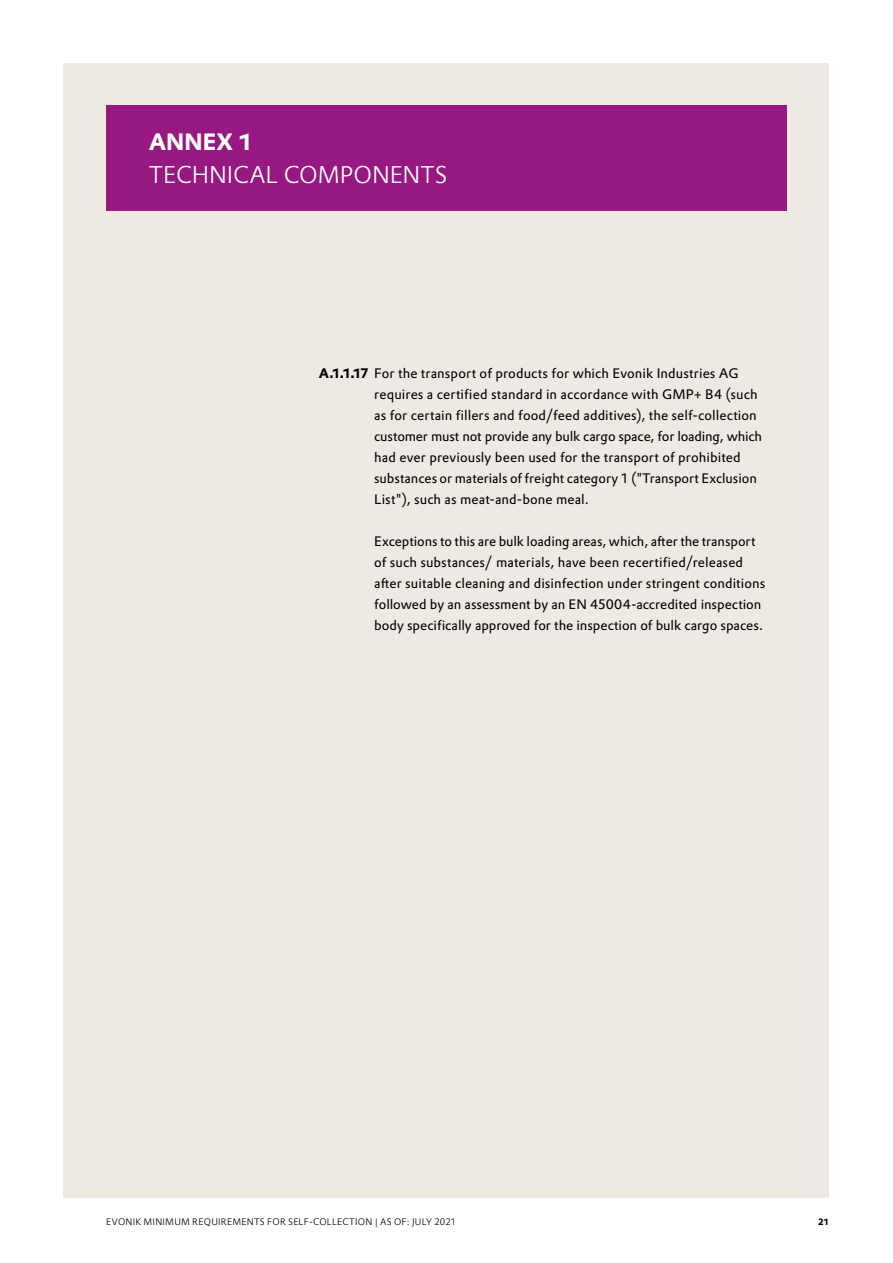
<style>
.page{position:relative;width:893px;height:1263px;background:#fff}
.page>*{position:absolute;margin:0;border:0;box-sizing:border-box;transform-origin:0 0}
.t1{font:300 23.1px "Evonik Prokyon";letter-spacing:-.005em;color:#fff}
.t2{font:700 23.1px "Evonik Prokyon";letter-spacing:.005em;color:#fff}
.t3{font:13.5px/21px "Evonik Prokyon";letter-spacing:.01em;color:#000}
.t4{font:300 9px "Evonik Prokyon";letter-spacing:.03em;color:#000}
.t5{font:700 9px "Evonik Prokyon";color:#000}
.s1{font-weight:700}
</style>
<div class="page">
<div style="left:64px;top:63px;width:765px;height:1134px;background:#eeeae3"></div>
<div style="left:106px;top:105px;width:681px;height:105px;background:#981881"></div>
<h1 class="t2" style="left:149px;top:123px;width:106px">ANNEX 1</h1>
<h1 class="t1" style="left:149px;top:157px;width:300px">TECHNICAL COMPONENTS</h1>
<p class="t3" style="left:374px;top:362px;width:389px;text-indent:-55px"><span class="s1">A.1.1.17</span> For the transport of products for which Evonik Industries AG requires a certified standard in accordance with GMP+ B4 (such as for certain fillers and food/feed additives), the self-collection customer must not provide any bulk cargo space, for loading, which had ever previously been used for the transport of prohibited substances or materials of freight category 1 ("Transport Exclusion List"), such as meat-and-bone meal.</p>
<p class="t3" style="left:374px;top:530px;width:393px">Exceptions to this are bulk loading areas, which, after the transport of such substances/ materials, have been recertified/released after suitable cleaning and disinfection under stringent conditions followed by an assessment by an EN 45004-accredited inspection body specifically approved for the inspection of bulk cargo spaces.</p>
<p class="t4" style="left:106px;top:1214px;width:352px">EVONIK MINIMUM REQUIREMENTS FOR SELF-COLLECTION | AS OF: JULY 2021</p>
<p class="t5" style="left:818px;top:1214px;width:13px">21</p>
</div>
